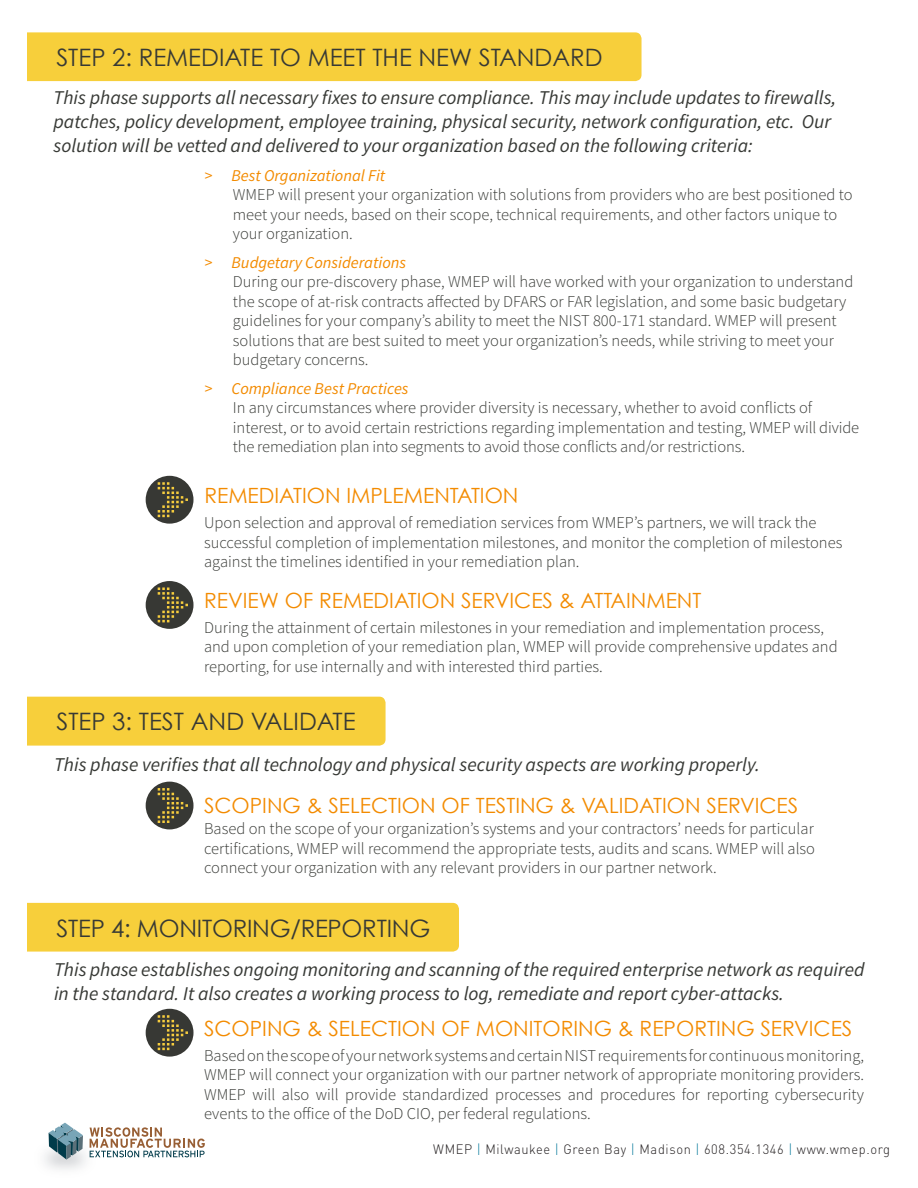
<style>
.page{position:relative;width:918px;height:1188px;background:#fff}
.page>*{position:absolute;margin:0;border:0;box-sizing:border-box;transform-origin:0 0}
.t1{font:24px "Century Gothic";color:#373935}
.t2{font:21px "Century Gothic";color:#f38b00}
.t3{font:italic 19.5px/24px "Source Sans Pro";color:#373935}
.inside_the_bullet{font:300 16.5px/19.5px "Source Sans Pro";color:#373935}
.t4{font:italic 16.5px "Source Sans Pro";color:#f38b00}
.caption_-_back_page{font:300 13.5px "DIN Pro";letter-spacing:.05em;color:#231f20;scale:.95 1}
.s1{color:#00779a}
</style>
<div class="page">
<div style="left:27px;top:32px;width:615px;height:49px;background:#f7cf3b"></div>
<div style="left:27px;top:697px;width:359px;height:49px;background:#f7cf3b"></div>
<div style="left:27px;top:903px;width:432px;height:49px;background:#f7cf3b"></div>
<svg style="left:146px;top:476px;width:48px;height:48px"></svg>
<svg style="left:146px;top:581px;width:48px;height:48px"></svg>
<svg style="left:146px;top:782px;width:48px;height:47px"></svg>
<svg style="left:146px;top:1009px;width:48px;height:48px"></svg>
<img style="left:44px;top:1137px;width:57px;height:33px">
<svg style="left:49px;top:1123px;width:34px;height:37px"></svg>
<svg style="left:90px;top:1127px;width:115px;height:30px"></svg>
<p class="t1" style="left:56px;top:42px;width:548px">STEP 2: REMEDIATE TO MEET THE NEW STANDARD</p>
<p class="t3" style="left:54px;top:86px;width:784px">This phase supports all necessary fixes to ensure compliance. This may include updates to firewalls, patches, policy development, employee training, physical security, network configuration, etc. Our solution will be vetted and delivered to your organization based on the following criteria:</p>
<p class="t4" style="left:204px;top:165px;width:182px">&gt; Best Organizational Fit</p>
<p class="inside_the_bullet" style="left:233px;top:185px;width:621px">WMEP will present your organization with solutions from providers who are best positioned to meet your needs, based on their scope, technical requirements, and other factors unique to your organization.</p>
<p class="t4" style="left:204px;top:252px;width:203px">&gt; Budgetary Considerations</p>
<p class="inside_the_bullet" style="left:233px;top:272px;width:622px">During our pre-discovery phase, WMEP will have worked with your organization to understand the scope of at-risk contracts affected by DFARS or FAR legislation, and some basic budgetary guidelines for your company’s ability to meet the NIST 800-171 standard. WMEP will present solutions that are best suited to meet your organization’s needs, while striving to meet your budgetary concerns.</p>
<p class="t4" style="left:204px;top:378px;width:206px">&gt; Compliance Best Practices</p>
<p class="inside_the_bullet" style="left:233px;top:398px;width:628px">In any circumstances where provider diversity is necessary, whether to avoid conflicts of interest, or to avoid certain restrictions regarding implementation and testing, WMEP will divide the remediation plan into segments to avoid those conflicts and/or restrictions.</p>
<p class="t2" style="left:204px;top:482px;width:316px">REMEDIATION IMPLEMENTATION</p>
<p class="inside_the_bullet" style="left:204px;top:513px;width:640px">Upon selection and approval of remediation services from WMEP’s partners, we will track the successful completion of implementation milestones, and monitor the completion of milestones against the timelines identified in your remediation plan.</p>
<p class="t2" style="left:204px;top:588px;width:499px">REVIEW OF REMEDIATION SERVICES &amp; ATTAINMENT</p>
<p class="inside_the_bullet" style="left:204px;top:618px;width:635px">During the attainment of certain milestones in your remediation and implementation process, and upon completion of your remediation plan, WMEP will provide comprehensive updates and reporting, for use internally and with interested third parties.</p>
<p class="t1" style="left:56px;top:707px;width:301px">STEP 3: TEST AND VALIDATE</p>
<p class="t3" style="left:54px;top:752px;width:707px">This phase verifies that all technology and physical security aspects are working properly.</p>
<p class="t2" style="left:204px;top:792px;width:596px">SCOPING &amp; SELECTION OF TESTING &amp; VALIDATION SERVICES</p>
<p class="inside_the_bullet" style="left:204px;top:819px;width:613px;text-align:justify">Based on the scope of your organization’s systems and your contractors’ needs for particular certifications, WMEP will recommend the appropriate tests, audits and scans. WMEP will also connect your organization with any relevant providers in our partner network.</p>
<p class="t1" style="left:56px;top:913px;width:375px">STEP 4: MONITORING/REPORTING</p>
<p class="t3" style="left:54px;top:957px;width:812px">This phase establishes ongoing monitoring and scanning of the required enterprise network as required in the standard. It also creates a working process to log, remediate and report cyber-attacks.</p>
<p class="t2" style="left:204px;top:1015px;width:650px">SCOPING &amp; SELECTION OF MONITORING &amp; REPORTING SERVICES</p>
<p class="inside_the_bullet" style="left:204px;top:1046px;width:661px;text-align:justify">Based on the scope of your network systems and certain NIST requirements for continuous monitoring, WMEP will connect your organization with our partner network of appropriate monitoring providers.<br>WMEP will also will provide standardized processes and procedures for reporting cybersecurity events to the office of the DoD CIO, per federal regulations.</p>
<p class="caption_-_back_page" style="left:433px;top:1139px;width:483px">WMEP <span class="s1">|</span> Milwaukee <span class="s1">|</span> Green Bay <span class="s1">|</span> Madison <span class="s1">|</span> 608.354.1346 <span class="s1">|</span> www.wmep.org</p>
</div>
